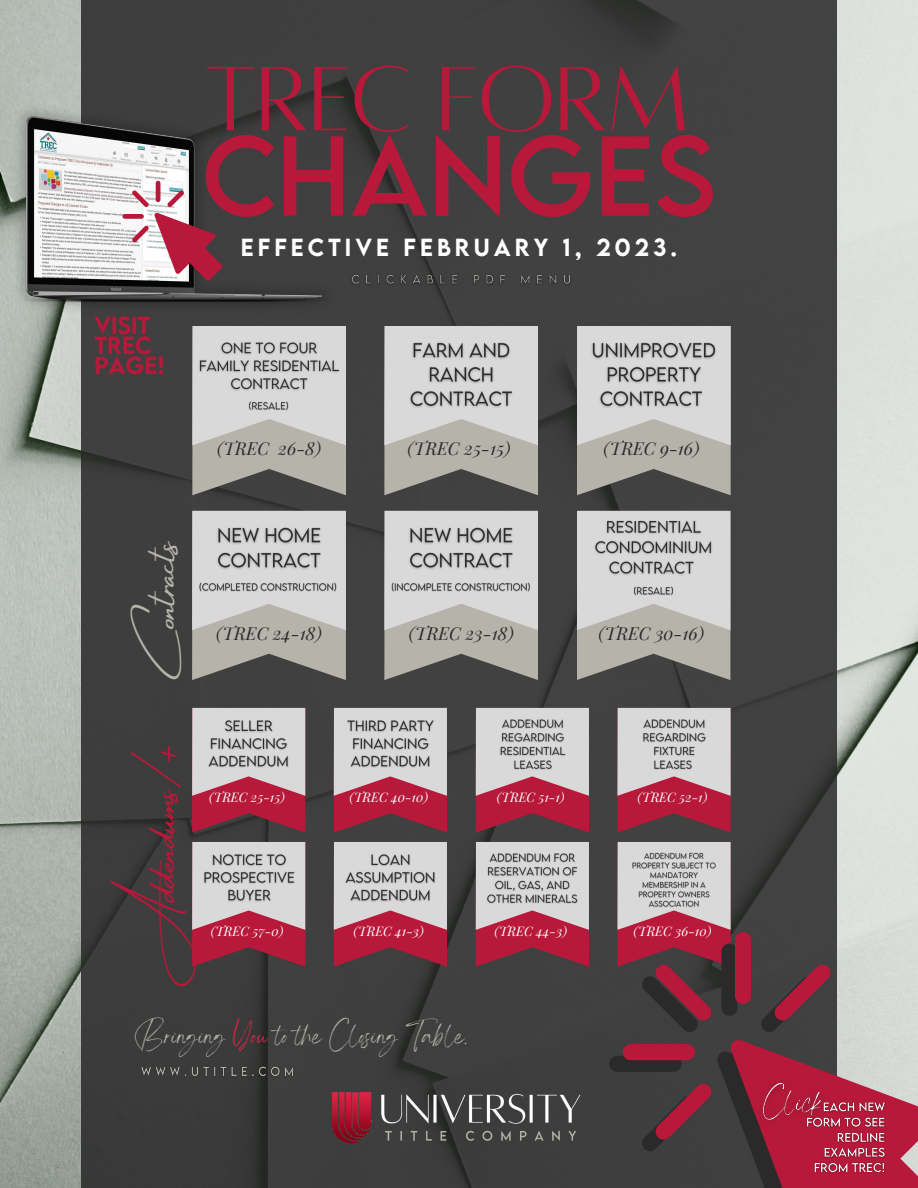
<style>
.page{position:relative;width:918px;height:1188px;background:#fff}
.page>*{position:absolute;margin:0;border:0;box-sizing:border-box;transform-origin:0 0}
.t1{font:100.65px "Alta regular";color:#b8193a}
.t2{font:100.65px "LEMONMILK";letter-spacing:.14em;color:#b8193a}
.t3{font:37.5px "Amsterdam Four";color:#b8193a}
.t4{font:37.5px "Amsterdam Four";color:#b6b3ab}
.t5{font:36px "Angella White";color:#b6b3ab}
.t6{font:500 21.9px "LEMONMILK";letter-spacing:.185em;color:#fff}
.t7{font:500 21.9px/20.2px "LEMONMILK";letter-spacing:.11em;color:#b8193a}
.t8{font:italic 17.7px "Playfair Display";color:#2a2a2a}
.t9{font:italic 13.05px "Playfair Display";color:#fefefe}
.s1{color:#df2547}
</style>
<div class="page">
<img style="left:0;top:0;width:918px;height:1188px">
<div style="left:82px;top:0;width:754px;height:1188px;background:#3f403f"></div>
<img style="left:331px;top:1084px;width:250px;height:69px">
<img style="left:9px;top:101px;width:313px;height:217px">
<svg style="left:122px;top:181px;width:101px;height:100px"></svg>
<img style="left:141px;top:1061px;width:152px;height:21px">
<svg style="left:384px;top:326px;width:154px;height:169px;background:#b6b4b1"></svg>
<img style="left:405px;top:334px;width:112px;height:81px">
<svg style="left:577px;top:326px;width:154px;height:169px;background:#b2b1ac"></svg>
<img style="left:586px;top:334px;width:135px;height:81px">
<svg style="left:192px;top:511px;width:154px;height:169px;background:#b6b5b1"></svg>
<img style="left:212px;top:519px;width:113px;height:58px">
<img style="left:197px;top:578px;width:144px;height:17px">
<svg style="left:384px;top:511px;width:154px;height:169px;background:#b6b4b1"></svg>
<img style="left:405px;top:519px;width:113px;height:58px">
<img style="left:389px;top:578px;width:146px;height:17px">
<svg style="left:577px;top:511px;width:153px;height:169px;background:#b5b4b0"></svg>
<img style="left:590px;top:513px;width:127px;height:70px">
<img style="left:631px;top:582px;width:44px;height:17px">
<svg style="left:192px;top:326px;width:154px;height:169px;background:#b5b4b0"></svg>
<img style="left:195px;top:335px;width:147px;height:61px">
<img style="left:247px;top:397px;width:44px;height:18px">
<svg style="left:192px;top:708px;width:113px;height:125px;background:#b56b7a"></svg>
<img style="left:206px;top:714px;width:86px;height:60px">
<svg style="left:334px;top:708px;width:113px;height:125px;background:#b46676"></svg>
<img style="left:343px;top:714px;width:94px;height:60px">
<svg style="left:476px;top:708px;width:113px;height:125px;background:#b97684"></svg>
<img style="left:497px;top:715px;width:71px;height:59px">
<svg style="left:617px;top:708px;width:114px;height:125px;background:#b87785"></svg>
<img style="left:640px;top:715px;width:68px;height:59px">
<svg style="left:192px;top:842px;width:113px;height:125px;background:#b16071"></svg>
<img style="left:199px;top:848px;width:99px;height:60px">
<svg style="left:334px;top:842px;width:113px;height:125px;background:#b36575"></svg>
<img style="left:343px;top:848px;width:95px;height:60px">
<svg style="left:476px;top:842px;width:113px;height:125px;background:#b46676"></svg>
<img style="left:485px;top:849px;width:96px;height:59px">
<svg style="left:617px;top:842px;width:114px;height:102px;background:#cea0aa"></svg>
<img style="left:630px;top:850px;width:88px;height:60px">
<svg style="left:609px;top:944px;width:14px;height:128px"></svg>
<svg style="left:623px;top:932px;width:295px;height:256px"></svg>
<img style="left:803px;top:1095px;width:87px;height:85px">
<img style="left:748px;top:1064px;width:97px;height:81px">
<img style="left:352px;top:267px;width:218px;height:25px">
<h1 class="t1" style="left:204px;top:50px;width:486px">TREC FORM</h1>
<h1 class="t2" style="left:202px;top:107px;width:510px">CHANGES</h1>
<h3 class="t7" style="left:94px;top:314px;width:72px">VISIT<br>TREC<br>PAGE!</h3>
<h3 class="t6" style="left:241px;top:233px;width:438px">EFFECTIVE FEBRUARY 1, 2023.</h3>
<h3 class="t8" style="left:217px;top:436px;width:106px">(TREC 26-8)</h3>
<h3 class="t8" style="left:408px;top:436px;width:104px">(TREC 25-15)</h3>
<h3 class="t8" style="left:603px;top:436px;width:98px">(TREC 9-16)</h3>
<h2 class="t4" style="left:143px;top:680px;width:146px;rotate:-90deg">Contracts</h2>
<h3 class="t8" style="left:216px;top:621px;width:107px">(TREC 24-18)</h3>
<h3 class="t8" style="left:409px;top:621px;width:106px">(TREC 23-18)</h3>
<h3 class="t8" style="left:598px;top:621px;width:107px">(TREC 30-16)</h3>
<h2 class="t3" style="left:143px;top:902px;width:158px;rotate:-90deg">ddendums/+</h2>
<h2 class="t3" style="left:143px;top:960px;width:128px;rotate:-90deg">A</h2>
<p class="t9" style="left:209px;top:788px;width:77px">(TREC 25-15)</p>
<p class="t9" style="left:349px;top:788px;width:80px">(TREC 40-10)</p>
<p class="t9" style="left:497px;top:788px;width:69px">(TREC 51-1)</p>
<p class="t9" style="left:637px;top:788px;width:71px">(TREC 52-1)</p>
<p class="t9" style="left:211px;top:922px;width:74px">(TREC 57-0)</p>
<p class="t9" style="left:354px;top:922px;width:72px">(TREC 41-3)</p>
<p class="t9" style="left:494px;top:922px;width:74px">(TREC 44-3)</p>
<p class="t9" style="left:633px;top:922px;width:79px">(TREC 36-10)</p>
<h3 class="t5" style="left:135px;top:1013px;width:336px">Bringing <span class="s1">You</span> to the Closing Table.</h3>
</div>
